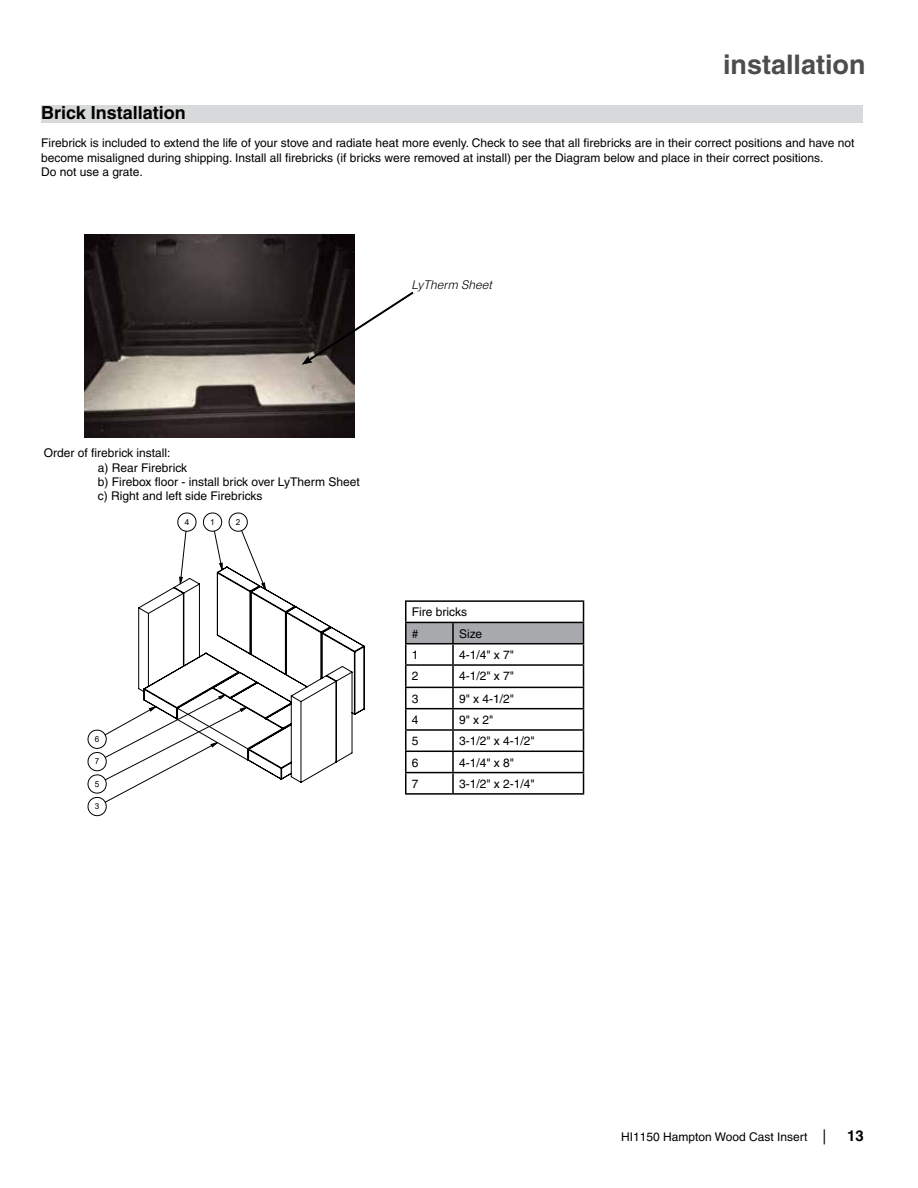
<style>
.page{position:relative;width:918px;height:1188px;background:#fff}
.page>*{position:absolute;margin:0;border:0;box-sizing:border-box;transform-origin:0 0}
.t1{font:700 27px "Helvetica";color:#4d4d4f}
.t2{font:700 18px "Helvetica";color:#000}
.t3{font:700 15px "Helvetica";color:#000}
.t4{font:12px/14.4px "Helvetica";color:#000}
.t5{font:italic 300 12px "Helvetica";color:#000}
.t6{font:8.25px "Arial";color:#000}
.s1{font-size:15px}
</style>
<div class="page">
<div style="left:41px;top:105px;width:822px;height:18px;background:#d7d9da"></div>
<img style="left:84px;top:235px;width:270px;height:202px">
<svg style="left:302px;top:291px;width:112px;height:74px"></svg>
<hr style="left:405px;top:600px;width:48px;height:2px;background:#000">
<hr style="left:453px;top:600px;width:131px;height:2px;background:#000">
<svg style="left:405px;top:602px;width:179px;height:191px"></svg>
<hr style="left:405px;top:793px;width:48px;height:2px;background:#000">
<hr style="left:453px;top:793px;width:131px;height:2px;background:#000">
<svg style="left:88px;top:512px;width:160px;height:304px"></svg>
<svg style="left:104px;top:530px;width:152px;height:273px"></svg>
<svg style="left:137px;top:566px;width:228px;height:218px"></svg>
<h1 class="t1" style="left:723px;top:48px;width:144px">installation</h1>
<h2 class="t2" style="left:41px;top:101px;width:146px">Brick Installation</h2>
<p class="t4" style="left:41px;top:136px;width:815px">Firebrick is included to extend the life of your stove and radiate heat more evenly. Check to see that all firebricks are in their correct positions and have not become misaligned during shipping. Install all firebricks (if bricks were removed at install) per the Diagram below and place in their correct positions.<br>Do not use a grate.</p>
<p class="t5" style="left:411px;top:278px;width:82px">LyTherm Sheet</p>
<p class="t4" style="left:98px;top:446px;width:263px;text-indent:-54px">Order of firebrick install:<br>a) Rear Firebrick<br>b) Firebox floor - install brick over LyTherm Sheet c) Right and left side Firebricks</p>
<p class="t6" style="left:95px;top:733px;width:6px">6</p>
<p class="t6" style="left:95px;top:778px;width:6px">5</p>
<p class="t6" style="left:95px;top:801px;width:6px">3</p>
<p class="t6" style="left:95px;top:756px;width:6px">7</p>
<p class="t6" style="left:185px;top:516px;width:6px">4</p>
<p class="t6" style="left:210px;top:516px;width:6px">1</p>
<p class="t6" style="left:236px;top:516px;width:6px">2</p>
<p class="t4" style="left:412px;top:602px;width:57px;line-height:21.3px">Fire bricks #</p>
<p class="t4" style="left:459px;top:626px;width:25px">Size</p>
<p class="t4" style="left:412px;top:648px;width:8px">1</p>
<p class="t4" style="left:459px;top:648px;width:57px">4-1/4" x 7"</p>
<p class="t4" style="left:412px;top:669px;width:8px">2</p>
<p class="t4" style="left:459px;top:669px;width:57px">4-1/2" x 7"</p>
<p class="t4" style="left:412px;top:691px;width:8px">3</p>
<p class="t4" style="left:459px;top:691px;width:57px">9" x 4-1/2"</p>
<p class="t4" style="left:412px;top:713px;width:8px">4</p>
<p class="t4" style="left:459px;top:713px;width:36px">9" x 2"</p>
<p class="t4" style="left:412px;top:734px;width:8px">5</p>
<p class="t4" style="left:459px;top:734px;width:77px">3-1/2" x 4-1/2"</p>
<p class="t4" style="left:412px;top:755px;width:8px">6</p>
<p class="t4" style="left:459px;top:755px;width:57px">4-1/4" x 8"</p>
<p class="t4" style="left:412px;top:776px;width:8px">7</p>
<p class="t4" style="left:459px;top:776px;width:77px">3-1/2" x 2-1/4"</p>
<p class="t4" style="left:621px;top:1129px;width:207px">HI1150 Hampton Wood Cast Insert <span class="s1">|</span></p>
<p class="t3" style="left:847px;top:1126px;width:18px">13</p>
</div>
